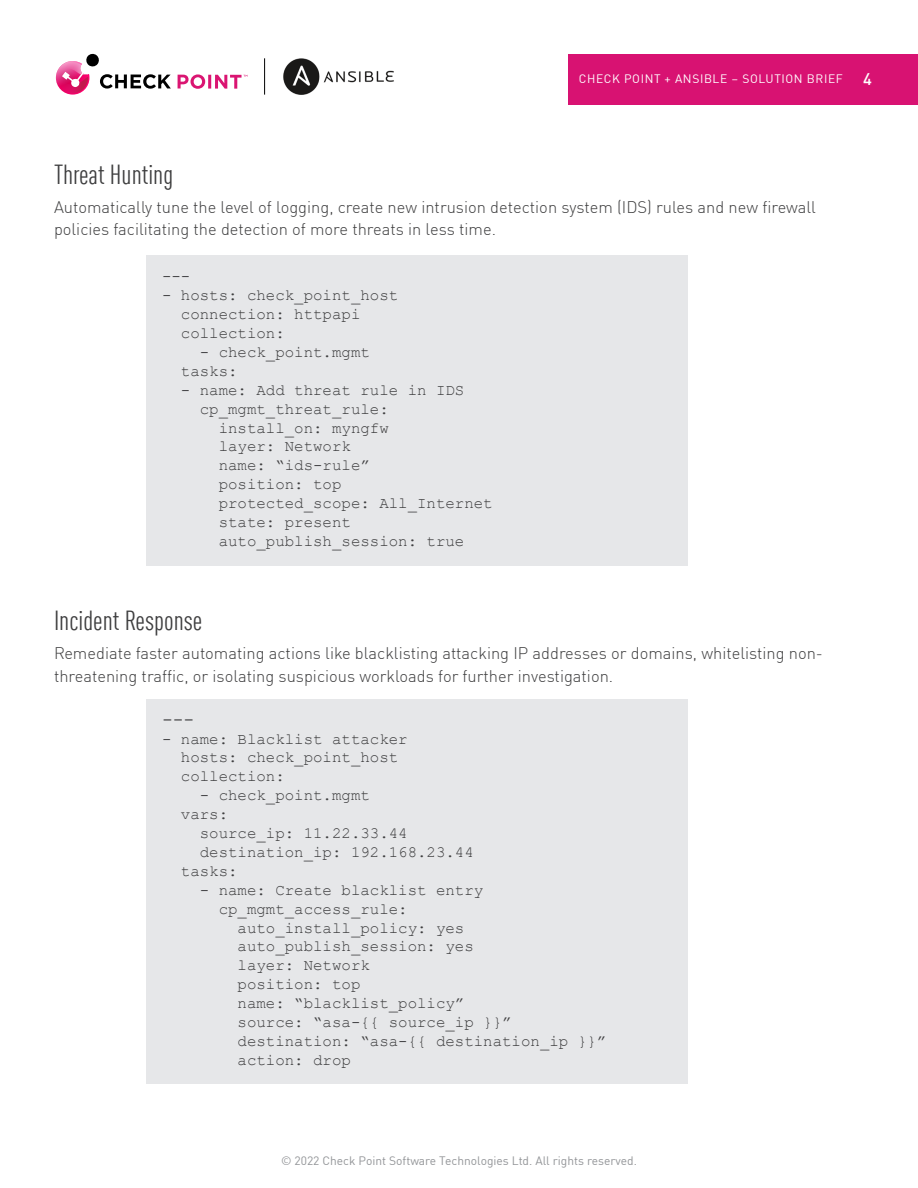
<style>
.page{position:relative;width:918px;height:1188px;background:#fff}
.page>*{position:absolute;margin:0;border:0;box-sizing:border-box;transform-origin:0 0}
.Body_Copy{font:condensed 27px "DIN Pro";color:#3e3e3f}
.Body_Copy-2{font:18px "Courier New";color:#3e3e3f}
.Body_Copy-3{font:300 16.5px/22.5px "DIN Pro";color:#3e3e3f}
.Body_Copy-4{font:15.75px "Courier New";color:#3e3e3f}
.t1{font:12px "DIN Pro";color:#939598}
.t2{font:12px "DIN Pro";letter-spacing:.05em;color:#fff}
.s1{font-weight:500;font-size:16.5px}
</style>
<div class="page">
<div style="left:568px;top:54px;width:350px;height:51px;background:#d81272"></div>
<svg style="left:178px;top:74px;width:27px;height:15px"></svg>
<hr style="left:208px;top:75px;width:3px;height:14px;background:#da1572">
<svg style="left:56px;top:53px;width:115px;height:42px"></svg>
<svg style="left:215px;top:75px;width:32px;height:14px"></svg>
<img style="left:283px;top:58px;width:111px;height:37px">
<hr style="left:264px;top:58px;width:1px;height:37px;background:#000">
<div style="left:147px;top:699px;width:541px;height:384px;background:#e6e7e9"></div>
<div style="left:147px;top:256px;width:541px;height:310px;background:#e6e7e9"></div>
<p class="t2" style="left:579px;top:70px;width:295px">CHECK POINT + ANSIBLE – SOLUTION BRIEF <span class="s1">4</span></p>
<p class="Body_Copy" style="left:54px;top:155px;width:121px">Threat Hunting</p>
<p class="Body_Copy-3" style="left:54px;top:195px;width:764px">Automatically tune the level of logging, create new intrusion detection system (IDS) rules and new firewall policies facilitating the detection of more threats in less time.</p>
<p class="Body_Copy-4" style="left:162px;top:267px;width:30px">---</p>
<p class="Body_Copy-4" style="left:162px;top:286px;width:238px">- hosts: check_point_host</p>
<p class="Body_Copy-4" style="left:181px;top:305px;width:181px">connection: httpapi</p>
<p class="Body_Copy-4" style="left:181px;top:323px;width:105px">collection:</p>
<p class="Body_Copy-4" style="left:200px;top:342px;width:172px">- check_point.mgmt</p>
<p class="Body_Copy-4" style="left:181px;top:361px;width:58px">tasks:</p>
<p class="Body_Copy-4" style="left:181px;top:380px;width:285px">- name: Add threat rule in IDS</p>
<p class="Body_Copy-4" style="left:200px;top:399px;width:191px">cp_mgmt_threat_rule:</p>
<p class="Body_Copy-4" style="left:219px;top:418px;width:172px">install_on: myngfw</p>
<p class="Body_Copy-4" style="left:219px;top:437px;width:134px">layer: Network</p>
<p class="Body_Copy-4" style="left:219px;top:456px;width:153px">name: “ids-rule”</p>
<p class="Body_Copy-4" style="left:219px;top:475px;width:124px">position: top</p>
<p class="Body_Copy-4" style="left:219px;top:494px;width:276px">protected_scope: All_Internet</p>
<p class="Body_Copy-4" style="left:219px;top:512px;width:134px">state: present</p>
<p class="Body_Copy-4" style="left:219px;top:531px;width:247px">auto_publish_session: true</p>
<p class="Body_Copy" style="left:54px;top:602px;width:150px">Incident Response</p>
<p class="Body_Copy-3" style="left:54px;top:641px;width:771px">Remediate faster automating actions like blacklisting attacking IP addresses or domains, whitelisting non&shy;threatening traffic, or isolating suspicious workloads for further investigation.</p>
<p class="Body_Copy-2" style="left:162px;top:708px;width:34px">---</p>
<p class="Body_Copy-4" style="left:162px;top:729px;width:247px">- name: Blacklist attacker</p>
<p class="Body_Copy-4" style="left:181px;top:748px;width:219px">hosts: check_point_host</p>
<p class="Body_Copy-4" style="left:181px;top:767px;width:105px">collection:</p>
<p class="Body_Copy-4" style="left:200px;top:786px;width:172px">- check_point.mgmt</p>
<p class="Body_Copy-4" style="left:181px;top:804px;width:49px">vars:</p>
<p class="Body_Copy-4" style="left:200px;top:823px;width:209px">source_ip: 11.22.33.44</p>
<p class="Body_Copy-4" style="left:200px;top:842px;width:276px">destination_ip: 192.168.23.44</p>
<p class="Body_Copy-4" style="left:181px;top:861px;width:58px">tasks:</p>
<p class="Body_Copy-4" style="left:200px;top:880px;width:285px">- name: Create blacklist entry</p>
<p class="Body_Copy-4" style="left:219px;top:899px;width:191px">cp_mgmt_access_rule:</p>
<p class="Body_Copy-4" style="left:238px;top:918px;width:228px">auto_install_policy: yes</p>
<p class="Body_Copy-4" style="left:238px;top:937px;width:238px">auto_publish_session: yes</p>
<p class="Body_Copy-4" style="left:238px;top:956px;width:134px">layer: Network</p>
<p class="Body_Copy-4" style="left:238px;top:975px;width:124px">position: top</p>
<p class="Body_Copy-4" style="left:238px;top:993px;width:228px">name: “blacklist_policy”</p>
<p class="Body_Copy-4" style="left:238px;top:1012px;width:276px">source: “asa-{{ source_ip }}”</p>
<p class="Body_Copy-4" style="left:238px;top:1031px;width:370px">destination: “asa-{{ destination_ip }}”</p>
<p class="Body_Copy-4" style="left:238px;top:1050px;width:115px">action: drop</p>
<p class="t1" style="left:281px;top:1151px;width:357px">© 2022 Check Point Software Technologies Ltd. All rights reserved.</p>
</div>
